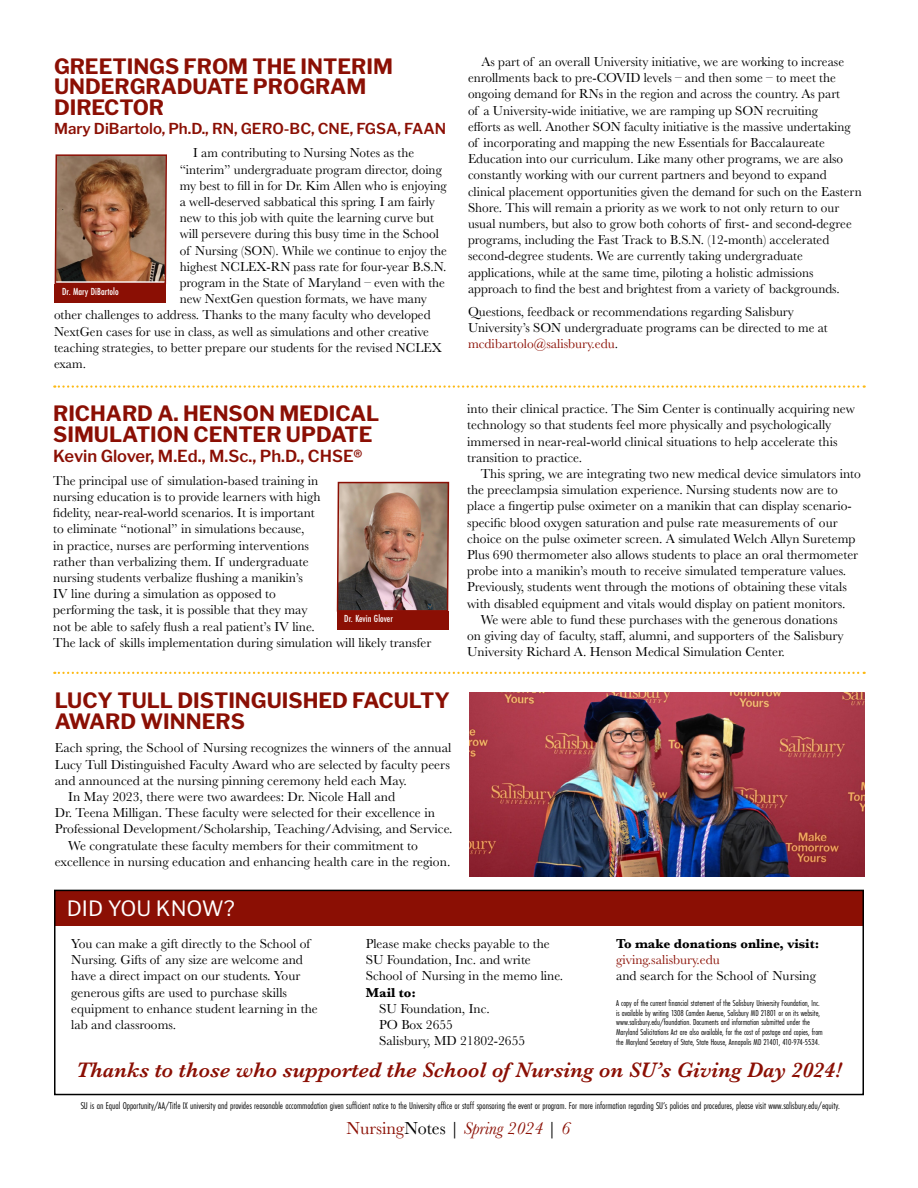
<style>
.page{position:relative;width:918px;height:1188px;background:#fff}
.page>*{position:absolute;margin:0;border:0;box-sizing:border-box;transform-origin:0 0}
.t1{font:italic 600 21.75px "Baskerville";color:#8b0f04}
.t2{font:700 21px/20.2px "Libre Franklin";color:#8b0f04}
.News_and_Notes_header{font:21px "Libre Franklin";color:#fff}
.t3{font:italic 18px "Baskerville";letter-spacing:-.005em;color:#8b0f04}
.Name___Title{font:600 16.5px "Libre Franklin";color:#8b0f04}
.Name___Title-2{font:600 15px "Libre Franklin";color:#8b0f04}
.t4{font:13.5px/16.2px "Baskerville";color:#000}
.t5{font:700 13.5px "Baskerville";color:#000}
.t6{font:500 10.65px "Futura PT Cond";color:#fff}
.t7{font:10.2px "Futura PT Cond";color:#000}
.t8{font:9px/9.8px "Futura PT Cond";color:#000}
.s1{color:#8b0f04}
.s2{font-style:normal}
.s3{font-style:normal;color:#000}
</style>
<div class="page">
<img style="left:336px;top:481px;width:114px;height:131px">
<div style="left:337px;top:611px;width:111px;height:19px;background:#8b0f04"></div>
<svg style="left:54px;top:385px;width:811px;height:3px"></svg>
<svg style="left:54px;top:672px;width:811px;height:2px"></svg>
<img style="left:54px;top:154px;width:113px;height:131px">
<div style="left:55px;top:284px;width:111px;height:18px;background:#8b0f04"></div>
<div style="left:54px;top:890px;width:810px;height:36px;background:#8b0f04"></div>
<div style="left:54px;top:890px;width:810px;height:205px;border:2px solid #000"></div>
<img style="left:469px;top:692px;width:396px;height:184px">
<p class="t2" style="left:54px;top:56px;width:340px">GREETINGS FROM THE INTERIM<br>UNDERGRADUATE PROGRAM<br>DIRECTOR</p>
<p class="Name___Title-2" style="left:54px;top:120px;width:394px">Mary DiBartolo, Ph.D., RN, GERO-BC, CNE, FGSA, FAAN</p>
<p class="t4" style="left:193px;top:145px;width:222px">I am contributing to Nursing Notes as the</p>
<p class="t4" style="left:180px;top:161px;width:264px">“interim” undergraduate program director, doing</p>
<p class="t4" style="left:180px;top:178px;width:269px">my best to fill in for Dr. Kim Allen who is enjoying</p>
<p class="t4" style="left:180px;top:194px;width:257px">a well-deserved sabbatical this spring. I am fairly</p>
<p class="t4" style="left:180px;top:210px;width:256px">new to this job with quite the learning curve but</p>
<p class="t4" style="left:180px;top:226px;width:261px">will persevere during this busy time in the School</p>
<p class="t4" style="left:180px;top:242px;width:269px">of Nursing (SON). While we continue to enjoy the</p>
<p class="t4" style="left:180px;top:259px;width:268px">highest NCLEX-RN pass rate for four-year B.S.N.</p>
<p class="t4" style="left:180px;top:275px;width:267px">program in the State of Maryland – even with the</p>
<p class="t4" style="left:180px;top:291px;width:249px">new NextGen question formats, we have many</p>
<p class="t4" style="left:54px;top:307px;width:378px">other challenges to address. Thanks to the many faculty who developed</p>
<p class="t4" style="left:54px;top:323px;width:376px">NextGen cases for use in class, as well as simulations and other creative</p>
<p class="t4" style="left:54px;top:340px;width:389px">teaching strategies, to better prepare our students for the revised NCLEX</p>
<p class="t4" style="left:54px;top:356px;width:34px">exam.</p>
<p class="t6" style="left:62px;top:285px;width:58px">Dr. Mary DiBartolo</p>
<p class="t2" style="left:53px;top:404px;width:328px">RICHARD A. HENSON MEDICAL<br>SIMULATION CENTER UPDATE</p>
<p class="Name___Title" style="left:53px;top:446px;width:311px">Kevin Glover, M.Ed., M.Sc., Ph.D., CHSE®</p>
<p class="t4" style="left:53px;top:473px;width:380px">The principal use of simulation-based training in<br>nursing education is to provide learners with high<br>fidelity, near-real-world scenarios. It is important<br>to eliminate “notional” in simulations because,<br>in practice, nurses are performing interventions<br>rather than verbalizing them. If undergraduate<br>nursing students verbalize flushing a manikin’s<br>IV line during a simulation as opposed to<br>performing the task, it is possible that they may<br>not be able to safely flush a real patient’s IV line.<br>The lack of skills implementation during simulation will likely transfer</p>
<p class="t6" style="left:344px;top:612px;width:50px">Dr. Kevin Glover</p>
<p class="t2" style="left:55px;top:689px;width:397px;line-height:21.6px">LUCY TULL DISTINGUISHED FACULTY<br>AWARD WINNERS</p>
<p class="t4" style="left:55px;top:740px;width:398px;text-align:justify">Each spring, the School of Nursing recognizes the winners of the annual Lucy Tull Distinguished Faculty Award who are selected by faculty peers and announced at the nursing pinning ceremony held each May.</p>
<p class="t4" style="left:55px;top:789px;width:399px;text-indent:14px">In May 2023, there were two awardees: Dr. Nicole Hall and<br>Dr. Teena Milligan. These faculty were selected for their excellence in<br>Professional Development/Scholarship, Teaching/Advising, and Service.</p>
<p class="t4" style="left:55px;top:837px;width:397px;text-indent:14px">We congratulate these faculty members for their commitment to excellence in nursing education and enhancing health care in the region.</p>
<p class="News_and_Notes_header" style="left:67px;top:895px;width:169px">DID YOU KNOW?</p>
<p class="t4" style="left:468px;top:54px;width:395px;text-indent:14px">As part of an overall University initiative, we are working to increase enrollments back to pre-COVID levels – and then some – to meet the ongoing demand for RNs in the region and across the country. As part<br>of a University-wide initiative, we are ramping up SON recruiting<br>efforts as well. Another SON faculty initiative is the massive undertaking of incorporating and mapping the new Essentials for Baccalaureate Education into our curriculum. Like many other programs, we are also constantly working with our current partners and beyond to expand clinical placement opportunities given the demand for such on the Eastern Shore. This will remain a priority as we work to not only return to our usual numbers, but also to grow both cohorts of first- and second-degree programs, including the Fast Track to B.S.N. (12-month) accelerated second-degree students. We are currently taking undergraduate applications, while at the same time, piloting a holistic admissions approach to find the best and brightest from a variety of backgrounds.</p>
<p class="t4" style="left:468px;top:303px;width:361px">Questions, feedback or recommendations regarding Salisbury<br>University’s SON undergraduate programs can be directed to me at <span class="s1">mcdibartolo@salisbury.edu</span>.</p>
<p class="t4" style="left:467px;top:401px;width:389px">into their clinical practice. The Sim Center is continually acquiring new technology so that students feel more physically and psychologically immersed in near-real-world clinical situations to help accelerate this transition to practice.</p>
<p class="t4" style="left:467px;top:466px;width:395px;text-indent:14px">This spring, we are integrating two new medical device simulators into the preeclampsia simulation experience. Nursing students now are to place a fingertip pulse oximeter on a manikin that can display scenario&shy;specific blood oxygen saturation and pulse rate measurements of our choice on the pulse oximeter screen. A simulated Welch Allyn Suretemp Plus 690 thermometer also allows students to place an oral thermometer probe into a manikin’s mouth to receive simulated temperature values.<br>Previously, students went through the motions of obtaining these vitals with disabled equipment and vitals would display on patient monitors.</p>
<p class="t4" style="left:467px;top:612px;width:378px;text-indent:14px">We were able to fund these purchases with the generous donations on giving day of faculty, staff, alumni, and supporters of the Salisbury<br>University Richard A. Henson Medical Simulation Center.</p>
<p class="t4" style="left:71px;top:936px;width:248px">You can make a gift directly to the School of Nursing. Gifts of any size are welcome and have a direct impact on our students. Your generous gifts are used to purchase skills equipment to enhance student learning in the lab and classrooms.</p>
<p class="t1" style="left:76px;top:1055px;width:767px">Thanks to those who supported the School of Nursing on SU’s Giving Day 2024!</p>
<p class="t4" style="left:366px;top:936px;width:199px">Please make checks payable to the<br>SU Foundation, Inc. and write<br>School of Nursing in the memo line.</p>
<p class="t5" style="left:366px;top:983px;width:52px">Mail to:</p>
<p class="t4" style="left:379px;top:1001px;width:112px">SU Foundation, Inc.</p>
<p class="t4" style="left:379px;top:1017px;width:75px">PO Box 2655</p>
<p class="t4" style="left:379px;top:1033px;width:147px">Salisbury, MD 21802-2655</p>
<p class="t5" style="left:616px;top:934px;width:205px">To make donations online, visit:</p>
<p class="t4" style="left:616px;top:952px;width:201px"><span class="s1">giving.salisbury.edu<br></span>and search for the School of Nursing</p>
<p class="t8" style="left:616px;top:998px;width:208px">A copy of the current financial statement of the Salisbury University Foundation, Inc. is available by writing 1308 Camden Avenue, Salisbury MD 21801 or on its website, www.salisbury.edu/foundation. Documents and information submitted under the Maryland Solicitations Act are also available, for the cost of postage and copies, from the Maryland Secretary of State, State House, Annapolis MD 21401, 410-974-5534.</p>
<p class="t7" style="left:81px;top:1100px;width:761px">SU is an Equal Opportunity/AA/Title IX university and provides reasonable accommodation given sufficient notice to the University office or staff sponsoring the event or program. For more information regarding SU’s policies and procedures, please visit www.salisbury.edu/equity.</p>
<h3 class="t3" style="left:347px;top:1116px;width:225px"><span class="s2">Nursing</span><span class="s3">Notes |</span> Spring 2024 <span class="s3">|</span> 6</h3>
</div>
